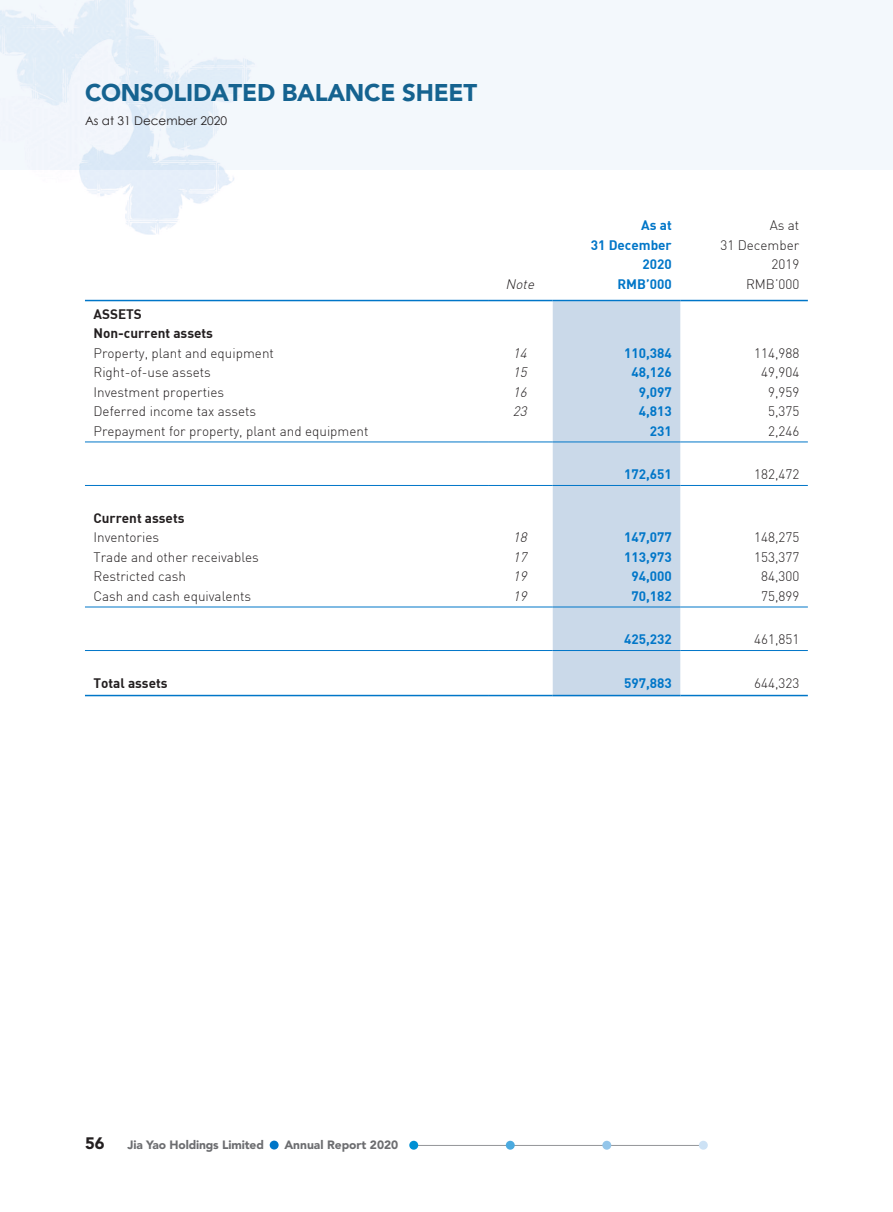
<style>
.page{position:relative;width:893px;height:1212px;background:#fff}
.page>*{position:absolute;margin:0;border:0;box-sizing:border-box;transform-origin:0 0}
.t1{font:900 24px "Avenir LT Std";letter-spacing:-.01em;color:#156390}
.t2{font:900 16.5px "Avenir LT Std";color:#231f20}
.t3{font:13.5px/19.5px "DIN Light";color:#231f20;text-align:right}
.t4{font:13.5px/19.5px "DIN Bold";color:#0076c8;text-align:right}
.t5{font:13.5px/19.5px "DIN Bold";color:#231f20}
.t6{font:italic 13.5px "DIN Light";color:#231f20}
.t7{font:900 12px "Avenir LT Std";letter-spacing:-.01em;color:#6c6d70}
.t8{font:12px "Century Gothic";color:#231f20}
</style>
<div class="page">
<img style="left:79px;top:170px;width:729px;height:980px">
<hr style="left:413px;top:1145px;width:292px;height:1px;background:#939598">
<div style="left:409px;top:1141px;width:9px;height:9px;background:#0090d4;border-radius:50%"></div>
<div style="left:506px;top:1141px;width:9px;height:9px;background:#4baadf;border-radius:50%"></div>
<div style="left:602px;top:1141px;width:9px;height:9px;background:#94c6ea;border-radius:50%"></div>
<div style="left:699px;top:1141px;width:9px;height:9px;background:#cde2f5;border-radius:50%"></div>
<div style="left:270px;top:1140px;width:9px;height:9px;background:#0076c8;border-radius:50%"></div>
<svg style="left:0;top:0;width:893px;height:170px;fill:#f3f8fc"></svg>
<div style="left:553px;top:301px;width:127px;height:394px;background:#cad9e9"></div>
<hr style="left:85px;top:300px;width:404px;height:1px;background:#0076c8">
<hr style="left:489px;top:300px;width:64px;height:1px;background:#0076c8">
<hr style="left:553px;top:300px;width:127px;height:1px;background:#0076c8">
<hr style="left:680px;top:300px;width:128px;height:1px;background:#0076c8">
<hr style="left:85px;top:442px;width:404px;height:1px;background:#0076c8">
<hr style="left:489px;top:442px;width:64px;height:1px;background:#0076c8">
<hr style="left:553px;top:442px;width:127px;height:1px;background:#0076c8">
<hr style="left:680px;top:442px;width:128px;height:1px;background:#0076c8">
<hr style="left:85px;top:485px;width:404px;height:1px;background:#0076c8">
<hr style="left:489px;top:485px;width:64px;height:1px;background:#0076c8">
<hr style="left:553px;top:485px;width:127px;height:1px;background:#0076c8">
<hr style="left:680px;top:485px;width:128px;height:1px;background:#0076c8">
<hr style="left:85px;top:607px;width:404px;height:1px;background:#0076c8">
<hr style="left:489px;top:607px;width:64px;height:1px;background:#0076c8">
<hr style="left:553px;top:607px;width:127px;height:1px;background:#0076c8">
<hr style="left:680px;top:607px;width:128px;height:1px;background:#0076c8">
<hr style="left:85px;top:650px;width:404px;height:1px;background:#0076c8">
<hr style="left:489px;top:650px;width:64px;height:1px;background:#0076c8">
<hr style="left:553px;top:650px;width:127px;height:1px;background:#0076c8">
<hr style="left:680px;top:650px;width:128px;height:1px;background:#0076c8">
<hr style="left:85px;top:695px;width:404px;height:1px;background:#0076c8">
<hr style="left:489px;top:695px;width:64px;height:1px;background:#0076c8">
<hr style="left:553px;top:695px;width:127px;height:1px;background:#0076c8">
<hr style="left:680px;top:695px;width:128px;height:1px;background:#0076c8">
<h1 class="t1" style="left:85px;top:78px;width:394px">CONSOLIDATED BALANCE SHEET</h1>
<p class="t8" style="left:85px;top:112px;width:144px">As at 31 December 2020</p>
<p class="t4" style="left:591px;top:215px;width:82px">As at<br>31 December</p>
<p class="t3" style="left:720px;top:215px;width:80px">As at<br>31 December</p>
<p class="t4" style="left:642px;top:254px;width:31px">2020</p>
<p class="t3" style="left:772px;top:254px;width:29px">2019</p>
<p class="t6" style="left:506px;top:275px;width:34px">Note</p>
<p class="t4" style="left:617px;top:273px;width:56px">RMB’000</p>
<p class="t3" style="left:746px;top:274px;width:55px">RMB’000</p>
<p class="t5" style="left:93px;top:304px;width:121px">ASSETS<br>Non-current assets</p>
<p class="t3" style="left:93px;top:343px;width:182px">Property, plant and equipment</p>
<p class="t6" style="left:513px;top:345px;width:19px">14</p>
<p class="t4" style="left:624px;top:343px;width:49px">110,384</p>
<p class="t3" style="left:754px;top:343px;width:47px">114,988</p>
<p class="t3" style="left:93px;top:363px;width:119px">Right-of-use assets</p>
<p class="t6" style="left:513px;top:364px;width:19px">15</p>
<p class="t4" style="left:631px;top:362px;width:42px">48,126</p>
<p class="t3" style="left:761px;top:363px;width:40px">49,904</p>
<p class="t3" style="left:93px;top:382px;width:132px">Investment properties</p>
<p class="t6" style="left:513px;top:384px;width:19px">16</p>
<p class="t4" style="left:639px;top:382px;width:35px">9,097</p>
<p class="t3" style="left:768px;top:382px;width:33px">9,959</p>
<p class="t3" style="left:93px;top:402px;width:164px">Deferred income tax assets</p>
<p class="t6" style="left:513px;top:403px;width:19px">23</p>
<p class="t4" style="left:639px;top:401px;width:35px">4,813</p>
<p class="t3" style="left:768px;top:402px;width:33px">5,375</p>
<p class="t3" style="left:93px;top:421px;width:276px">Prepayment for property, plant and equipment</p>
<p class="t4" style="left:650px;top:421px;width:23px">231</p>
<p class="t3" style="left:768px;top:421px;width:33px">2,246</p>
<p class="t4" style="left:624px;top:464px;width:49px">172,651</p>
<p class="t3" style="left:754px;top:465px;width:47px">182,472</p>
<p class="t5" style="left:93px;top:508px;width:93px">Current assets</p>
<p class="t3" style="left:93px;top:528px;width:67px">Inventories</p>
<p class="t6" style="left:513px;top:529px;width:19px">18</p>
<p class="t4" style="left:624px;top:527px;width:49px">147,077</p>
<p class="t3" style="left:754px;top:528px;width:47px">148,275</p>
<p class="t3" style="left:93px;top:547px;width:167px">Trade and other receivables</p>
<p class="t6" style="left:513px;top:549px;width:19px">17</p>
<p class="t4" style="left:624px;top:547px;width:49px">113,973</p>
<p class="t3" style="left:754px;top:547px;width:47px">153,377</p>
<p class="t3" style="left:93px;top:567px;width:94px">Restricted cash</p>
<p class="t6" style="left:513px;top:568px;width:19px">19</p>
<p class="t4" style="left:631px;top:566px;width:42px">94,000</p>
<p class="t3" style="left:761px;top:567px;width:40px">84,300</p>
<p class="t3" style="left:93px;top:586px;width:159px">Cash and cash equivalents</p>
<p class="t6" style="left:513px;top:588px;width:19px">19</p>
<p class="t4" style="left:631px;top:586px;width:42px">70,182</p>
<p class="t3" style="left:761px;top:586px;width:40px">75,899</p>
<p class="t4" style="left:624px;top:629px;width:49px">425,232</p>
<p class="t3" style="left:754px;top:630px;width:47px">461,851</p>
<p class="t5" style="left:93px;top:673px;width:76px">Total assets</p>
<p class="t4" style="left:624px;top:673px;width:49px">597,883</p>
<p class="t3" style="left:754px;top:673px;width:47px">644,323</p>
<p class="t2" style="left:85px;top:1133px;width:21px">56</p>
<p class="t7" style="left:128px;top:1137px;width:138px">Jia Yao Holdings Limited</p>
<p class="t7" style="left:284px;top:1137px;width:115px">Annual Report 2020</p>
</div>
